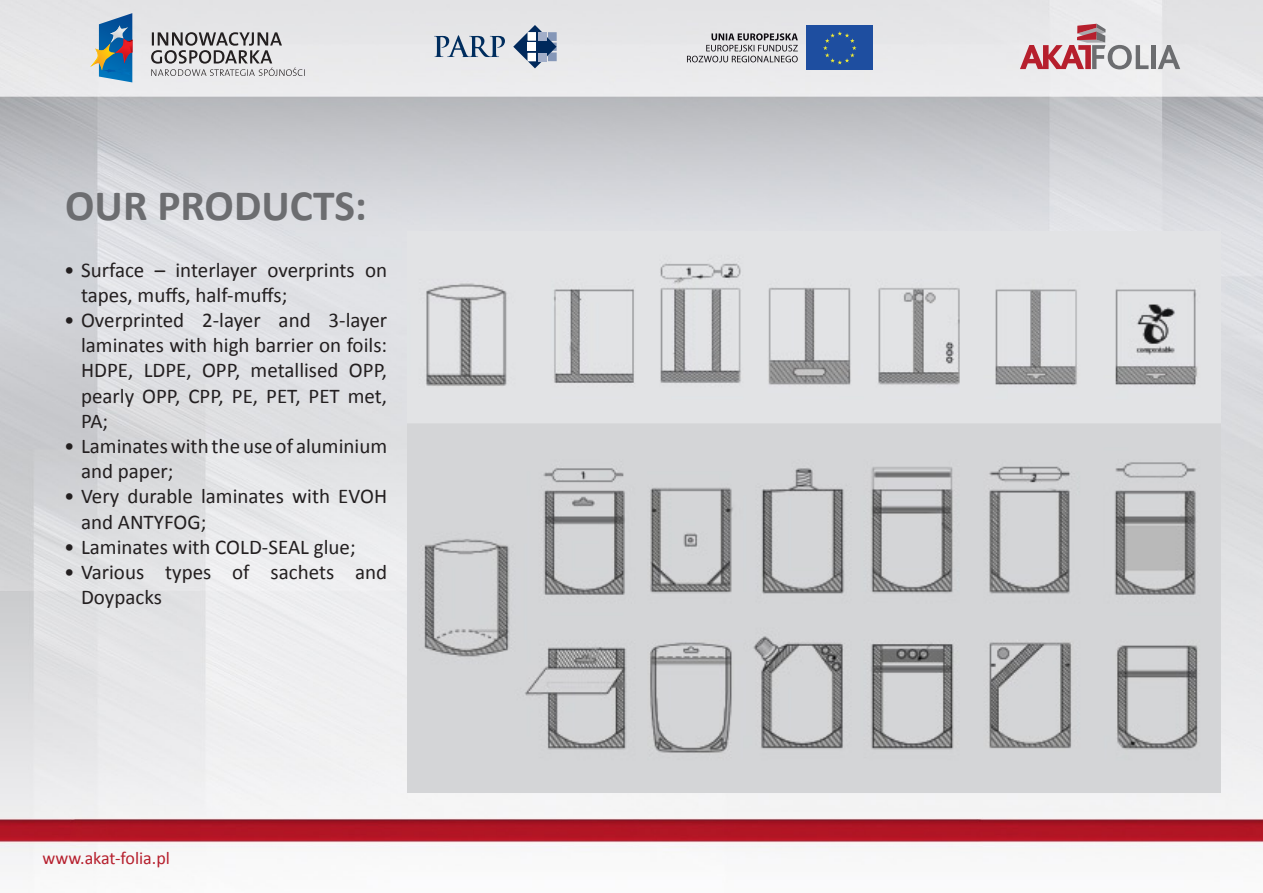
<style>
.page{position:relative;width:1263px;height:893px;background:#fff}
.page>*{position:absolute;margin:0;border:0;box-sizing:border-box;transform-origin:0 0}
.t1{font:700 43.5px "Calibri";color:#6c6d70}
.t2{font:21px/25.2px "Calibri";color:#231f20}
.t3{font:18px "Calibri";color:#b61f2d}
</style>
<div class="page">
<img style="left:0;top:0;width:1263px;height:865px">
<svg style="left:513px;top:25px;width:44px;height:43px;background:#94a3b9"></svg>
<svg style="left:434px;top:35px;width:71px;height:22px;background:#9baabb"></svg>
<svg style="left:151px;top:32px;width:154px;height:44px;background:#bab9bb"></svg>
<svg style="left:90px;top:13px;width:42px;height:69px;background:#6b8da9"></svg>
<svg style="left:687px;top:33px;width:111px;height:29px;background:#b7b7b9"></svg>
<div style="left:807px;top:26px;width:66px;height:44px;background:#1e4ea0"></div>
<svg style="left:823px;top:31px;width:33px;height:34px"></svg>
<hr style="left:1151px;top:45px;width:4px;height:24px;background:#6c6d70">
<svg style="left:1158px;top:45px;width:22px;height:24px"></svg>
<svg style="left:1020px;top:24px;width:128px;height:45px;background:#cfb0b5"></svg>
<img style="left:407px;top:231px;width:813px;height:561px">
<h1 class="t1" style="left:65px;top:178px;width:303px">OUR PRODUCTS:</h1>
<p class="t2" style="left:81px;top:256px;width:308px;text-indent:-17px">• Surface – interlayer overprints on tapes, muffs, half-muffs;</p>
<p class="t2" style="left:81px;top:306px;width:308px;text-align:justify;text-indent:-17px">• Overprinted 2-layer and 3-layer laminates with high barrier on foils:<br>HDPE, LDPE, OPP, metallised OPP, pearly OPP, CPP, PE, PET, PET met, PA;</p>
<p class="t2" style="left:81px;top:432px;width:308px;text-indent:-17px">• Laminates with the use of aluminium and paper;</p>
<p class="t2" style="left:81px;top:483px;width:308px;text-indent:-17px">• Very durable laminates with EVOH and ANTYFOG;</p>
<p class="t2" style="left:64px;top:533px;width:293px">• Laminates with COLD-SEAL glue;</p>
<p class="t2" style="left:81px;top:558px;width:308px;text-indent:-17px">• Various types of sachets and<br>Doypacks</p>
<p class="t3" style="left:43px;top:847px;width:129px">www.akat-folia.pl</p>
</div>
